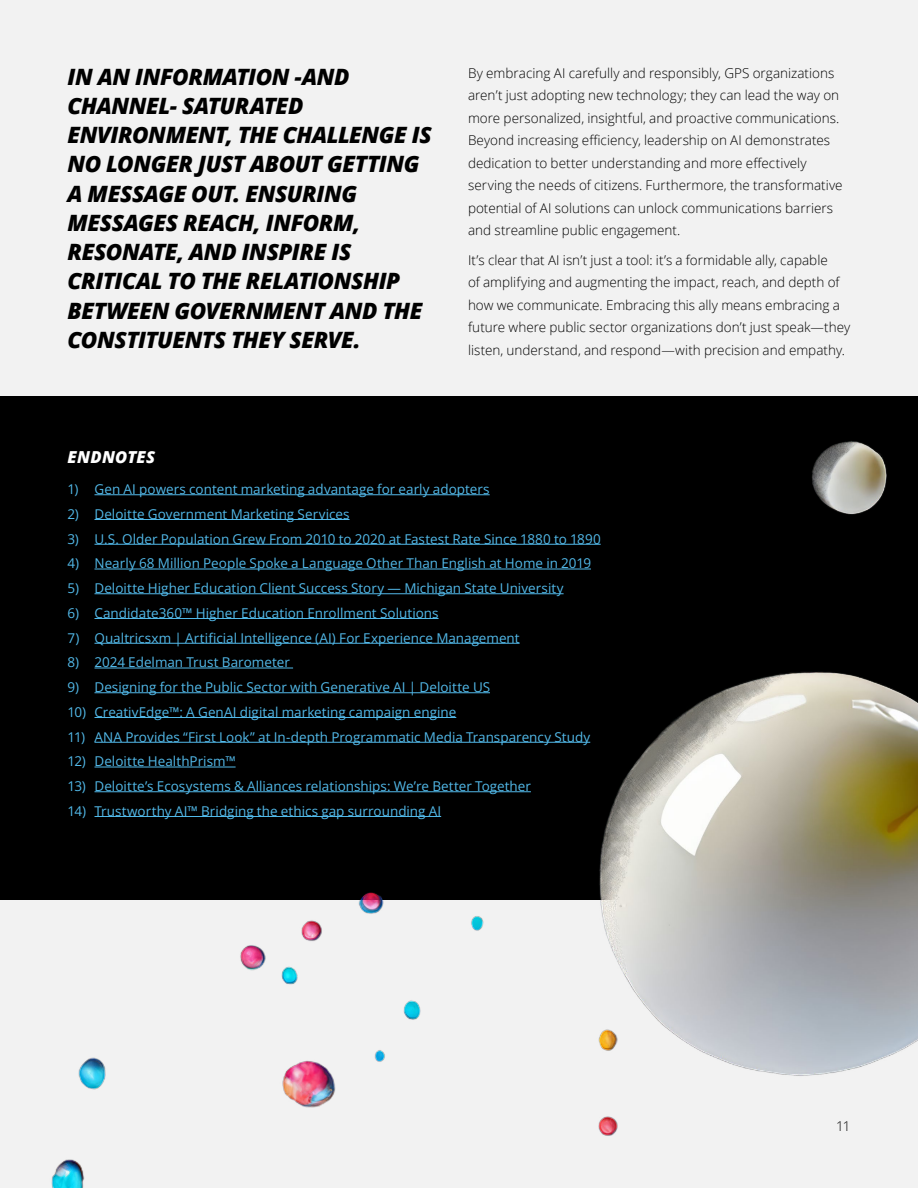
<style>
.page{position:relative;width:918px;height:1188px;background:#f2f2f2}
.page>*{position:absolute;margin:0;border:0;box-sizing:border-box;transform-origin:0 0}
.t1{font:italic 800 22.5px/29.2px "Open Sans";letter-spacing:-.02em;color:#000}
.t2{font:italic 800 16.5px "Open Sans";letter-spacing:.015em;color:#fff}
.t3{font:13.5px "Open Sans";color:#52b9e9}
.t4{font:300 13.5px/22.5px "Open Sans";color:#000}
</style>
<div class="page">
<div style="left:0;top:396px;width:918px;height:504px;background:#000"></div>
<hr style="left:94px;top:495px;width:396px;height:1px;background:#52b9e9">
<hr style="left:94px;top:519px;width:256px;height:1px;background:#52b9e9">
<hr style="left:94px;top:544px;width:507px;height:1px;background:#52b9e9">
<hr style="left:94px;top:569px;width:497px;height:1px;background:#52b9e9">
<hr style="left:94px;top:594px;width:470px;height:1px;background:#52b9e9">
<hr style="left:94px;top:618px;width:345px;height:1px;background:#52b9e9">
<hr style="left:94px;top:643px;width:426px;height:1px;background:#52b9e9">
<hr style="left:94px;top:668px;width:199px;height:1px;background:#52b9e9">
<hr style="left:94px;top:693px;width:396px;height:1px;background:#52b9e9">
<hr style="left:94px;top:717px;width:362px;height:1px;background:#52b9e9">
<hr style="left:94px;top:742px;width:496px;height:1px;background:#52b9e9">
<hr style="left:94px;top:767px;width:142px;height:1px;background:#52b9e9">
<hr style="left:94px;top:792px;width:437px;height:1px;background:#52b9e9">
<hr style="left:94px;top:816px;width:347px;height:1px;background:#52b9e9">
<img style="left:549px;top:441px;width:369px;height:635px">
<img style="left:51px;top:859px;width:658px;height:329px">
<p class="t1" style="left:68px;top:61px;width:366px">IN AN INFORMATION -AND<br>CHANNEL- SATURATED<br>ENVIRONMENT, THE CHALLENGE IS<br>NO LONGER JUST ABOUT GETTING<br>A MESSAGE OUT. ENSURING<br>MESSAGES REACH, INFORM,<br>RESONATE, AND INSPIRE IS<br>CRITICAL TO THE RELATIONSHIP<br>BETWEEN GOVERNMENT AND THE<br>CONSTITUENTS THEY SERVE.</p>
<p class="t4" style="left:468px;top:61px;width:376px">By embracing AI carefully and responsibly, GPS organizations aren’t just adopting new technology; they can lead the way on more personalized, insightful, and proactive communications.<br>Beyond increasing efficiency, leadership on AI demonstrates dedication to better understanding and more effectively serving the needs of citizens. Furthermore, the transformative potential of AI solutions can unlock communications barriers and streamline public engagement.</p>
<p class="t4" style="left:468px;top:248px;width:384px">It’s clear that AI isn’t just a tool: it’s a formidable ally, capable<br>of amplifying and augmenting the impact, reach, and depth of how we communicate. Embracing this ally means embracing a future where public sector organizations don’t just speak—they listen, understand, and respond—with precision and empathy.</p>
<p class="t2" style="left:68px;top:444px;width:89px">ENDNOTES</p>
<p class="t3" style="left:68px;top:480px;width:424px">1) Gen AI powers content marketing advantage for early adopters</p>
<p class="t3" style="left:68px;top:505px;width:284px">2) Deloitte Government Marketing Services</p>
<p class="t3" style="left:68px;top:529px;width:535px">3) U.S. Older Population Grew From 2010 to 2020 at Fastest Rate Since 1880 to 1890</p>
<p class="t3" style="left:68px;top:554px;width:525px">4) Nearly 68 Million People Spoke a Language Other Than English at Home in 2019</p>
<p class="t3" style="left:68px;top:579px;width:498px">5) Deloitte Higher Education Client Success Story — Michigan State University</p>
<p class="t3" style="left:68px;top:604px;width:373px">6) Candidate360™ Higher Education Enrollment Solutions</p>
<p class="t3" style="left:68px;top:628px;width:454px">7) Qualtricsxm | Artificial Intelligence (AI) For Experience Management</p>
<p class="t3" style="left:68px;top:653px;width:224px">8) 2024 Edelman Trust Barometer</p>
<p class="t3" style="left:68px;top:678px;width:424px">9) Designing for the Public Sector with Generative AI | Deloitte US</p>
<p class="t3" style="left:68px;top:703px;width:390px">10) CreativEdge™: A GenAI digital marketing campaign engine</p>
<p class="t3" style="left:68px;top:727px;width:524px">11) ANA Provides “First Look” at In-depth Programmatic Media Transparency Study</p>
<p class="t3" style="left:68px;top:752px;width:170px">12) Deloitte HealthPrism™</p>
<p class="t3" style="left:68px;top:777px;width:465px">13) Deloitte’s Ecosystems &amp; Alliances relationships: We’re Better Together</p>
<p class="t3" style="left:68px;top:802px;width:375px">14) Trustworthy AI™ Bridging the ethics gap surrounding AI</p>
<p class="t4" style="left:836px;top:1114px;width:16px">11</p>
</div>
